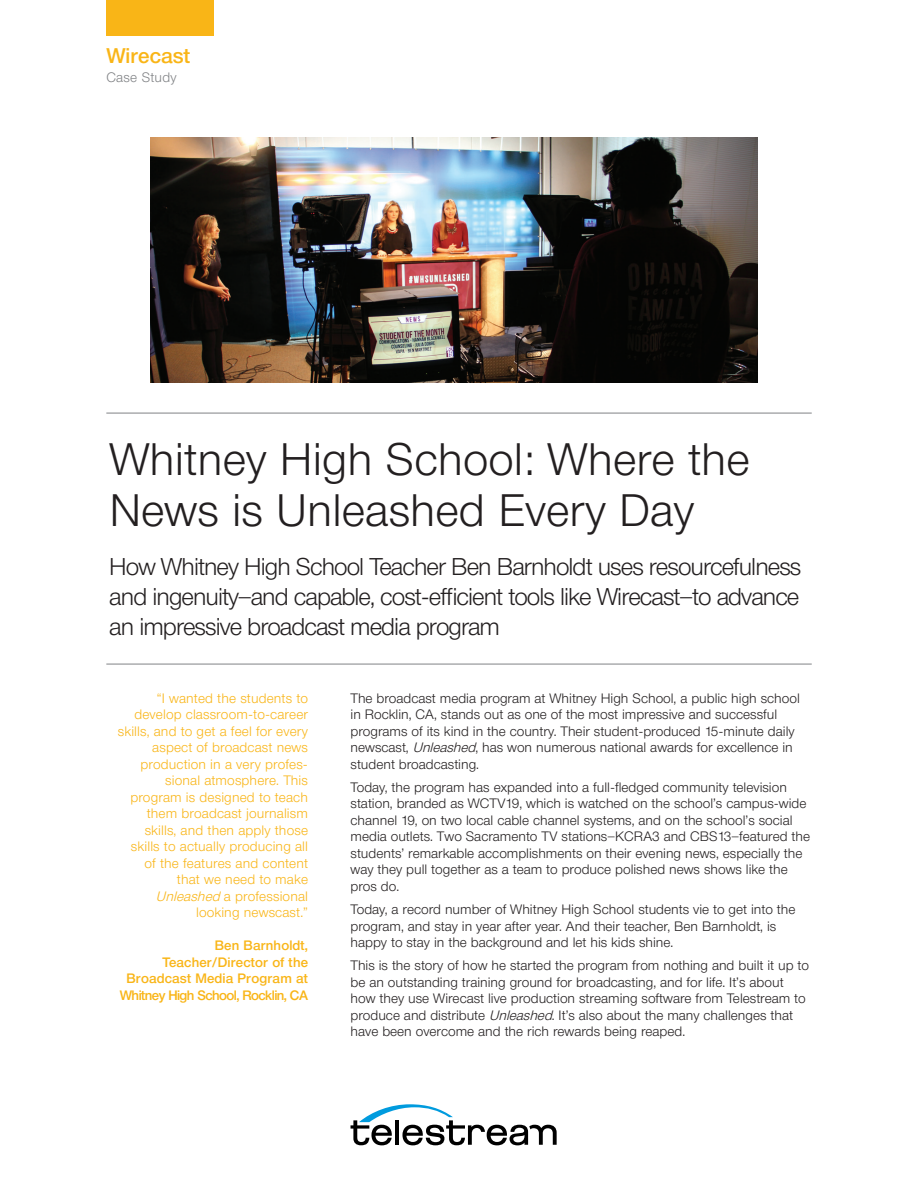
<style>
.page{position:relative;width:918px;height:1188px;background:#fff}
.page>*{position:absolute;margin:0;border:0;box-sizing:border-box;transform-origin:0 0}
.t1{font:300 45px/51px "Neue Helvetica BQ";color:#231f20}
.t2{font:300 24px/30px "Neue Helvetica BQ";letter-spacing:-.04em;color:#231f20;text-align:justify}
.t3{font:500 21px "Neue Helvetica BQ";color:#f9b517}
.t4{font:300 13.5px/16.5px "Neue Helvetica BQ";color:#231f20}
.t5{font:300 13.5px/16.5px "Neue Helvetica BQ";letter-spacing:.01em;color:#f9b517;text-align:right}
.t6{font:500 13.5px/16.5px "Neue Helvetica BQ";letter-spacing:.01em;color:#f9b517;text-align:right}
.t7{font:300 13.5px "Neue Helvetica BQ";letter-spacing:.02em;color:#808285}
.s1{font-style:italic}
</style>
<div class="page">
<svg style="left:351px;top:1104px;width:206px;height:41px"></svg>
<hr style="left:106px;top:413px;width:706px;height:1px;background:#808285">
<hr style="left:106px;top:664px;width:706px;height:1px;background:#808285">
<img style="left:150px;top:137px;width:608px;height:245px">
<div style="left:106px;top:0;width:108px;height:35px;background:#f9b517"></div>
<h3 class="t3" style="left:106px;top:43px;width:86px">Wirecast</h3>
<p class="t7" style="left:106px;top:69px;width:72px">Case Study</p>
<h1 class="t1" style="left:109px;top:434px;width:642px">Whitney High School: Where the<br>News is Unleashed Every Day</h1>
<h2 class="t2" style="left:109px;top:551px;width:694px">How Whitney High School Teacher Ben Barnholdt uses resourcefulness and ingenuity—and capable, cost-efficient tools like Wirecast—to advance an impressive broadcast media program</h2>
<p class="t5" style="left:118px;top:690px;width:192px">“I wanted the students to develop classroom-to-career skills, and to get a feel for every aspect of broadcast news production in a very profes&shy;sional atmosphere. This program is designed to teach them broadcast journalism skills, and then apply those skills to actually producing all of the features and content<br>that we need to make<br><span class="s1">Unleashed</span> a professional looking newscast.”</p>
<p class="t6" style="left:120px;top:937px;width:190px">Ben Barnholdt,<br>Teacher/Director of the<br>Broadcast Media Program at<br>Whitney High School, Rocklin, CA</p>
<p class="t4" style="left:351px;top:690px;width:451px">The broadcast media program at Whitney High School, a public high school in Rocklin, CA, stands out as one of the most impressive and successful programs of its kind in the country. Their student-produced 15-minute daily newscast, <span class="s1">Unleashed</span>, has won numerous national awards for excellence in student broadcasting.</p>
<p class="t4" style="left:351px;top:779px;width:461px">Today, the program has expanded into a full-fledged community television station, branded as WCTV19, which is watched on the school’s campus-wide channel 19, on two local cable channel systems, and on the school’s social media outlets. Two Sacramento TV stations—KCRA3 and CBS13—featured the students’ remarkable accomplishments on their evening news, especially the way they pull together as a team to produce polished news shows like the pros do.</p>
<p class="t4" style="left:351px;top:901px;width:446px">Today, a record number of Whitney High School students vie to get into the program, and stay in year after year. And their teacher, Ben Barnholdt, is happy to stay in the background and let his kids shine.</p>
<p class="t4" style="left:351px;top:957px;width:460px">This is the story of how he started the program from nothing and built it up to be an outstanding training ground for broadcasting, and for life. It’s about how they use Wirecast live production streaming software from Telestream to produce and distribute <span class="s1">Unleashed</span>. It’s also about the many challenges that have been overcome and the rich rewards being reaped.</p>
</div>
